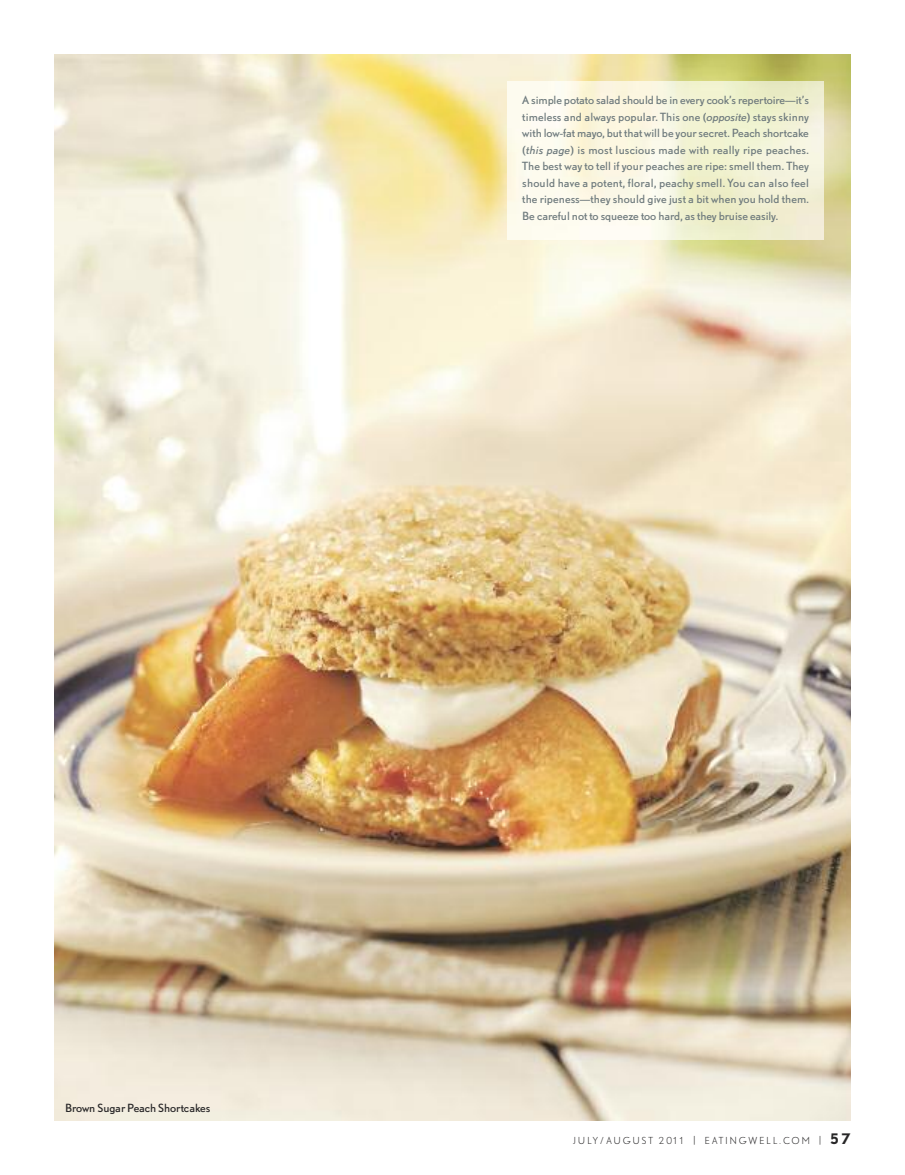
<style>
.page{position:relative;width:905px;height:1175px;background:#fff}
.page>*{position:absolute;margin:0;border:0;box-sizing:border-box;transform-origin:0 0}
.t1{font:10.5px/16.5px "AADTL Nobel T";letter-spacing:-.005em;color:#6e7a7d;text-align:justify}
.t2{font:10.5px "AADTL Nobel T";letter-spacing:-.01em;color:#272627}
.t3{font:300 9px "AADTL Nobel T";letter-spacing:.185em;color:#272627}
.s1{font-style:italic}
.s2{font-weight:700;font-size:13.5px}
</style>
<div class="page">
<img style="left:54px;top:54px;width:796px;height:1066px">
<img style="left:507px;top:81px;width:316px;height:158px">
<p class="t1" style="left:522px;top:93px;width:288px">A simple potato salad should be in every cook’s repertoire—it’s timeless and always popular. This one (<span class="s1">opposite</span>) stays skinny with low-fat mayo, but that will be your secret. Peach shortcake (<span class="s1">this page</span>) is most luscious made with really ripe peaches.<br>The best way to tell if your peaches are ripe: smell them. They should have a potent, floral, peachy smell. You can also feel the ripeness—they should give just a bit when you hold them.<br>Be careful not to squeeze too hard, as they bruise easily.</p>
<p class="t2" style="left:65px;top:1102px;width:147px">Brown Sugar Peach Shortcakes</p>
<p class="t3" style="left:573px;top:1135px;width:279px">JULY/AUGUST 2011 | EATINGWELL.COM | <span class="s2">57</span></p>
</div>
